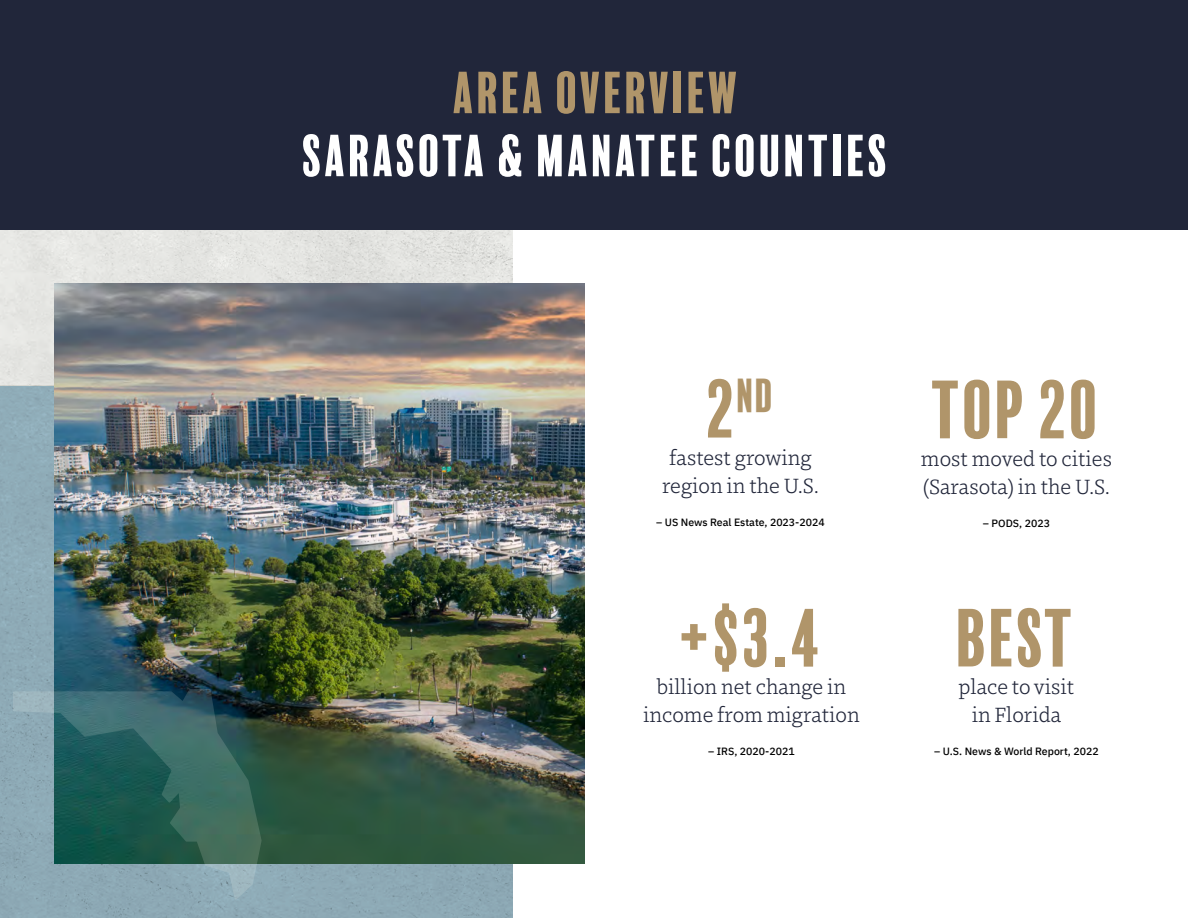
<style>
.page{position:relative;width:1188px;height:918px;background:#fff}
.page>*{position:absolute;margin:0;border:0;box-sizing:border-box;transform-origin:0 0}
.t1{font:75px "Balboa Plus Fill";letter-spacing:-.025em;color:#b0956a}
.t2{font:54px "Balboa Plus Fill";color:#fff}
.t3{font:54px "Balboa Plus Fill";color:#b0956a}
.t4{font:43.65px "Balboa Plus Fill";color:#b0956a}
.t5{font:300 21px/28px "Dovetail MVB";color:#21263a;text-align:center}
.t6{font:500 10.5px "IBM Plex Sans";color:#000}
.s1{font-size:75px}
</style>
<div class="page">
<img style="left:0;top:230px;width:513px;height:156px">
<div style="left:0;top:0;width:1188px;height:230px;background:#21263a"></div>
<div style="left:0;top:386px;width:513px;height:532px;background:#8eaab6"></div>
<img style="left:54px;top:284px;width:531px;height:580px">
<svg style="left:13px;top:689px;width:249px;height:211px"></svg>
<h2 class="t3" style="left:453px;top:63px;width:289px">AREA OVERVIEW</h2>
<h2 class="t2" style="left:302px;top:126px;width:590px">SARASOTA &amp; MANATEE COUNTIES</h2>
<h3 class="t4" style="left:706px;top:371px;width:71px"><span class="s1">2</span>ND</h3>
<p class="t5" style="left:662px;top:443px;width:158px">fastest growing region in the U.S.</p>
<p class="t6" style="left:656px;top:514px;width:170px">– US News Real Estate, 2023-2024</p>
<h1 class="t1" style="left:679px;top:596px;width:147px">+$3.4</h1>
<p class="t5" style="left:643px;top:672px;width:218px">billion net change in income from migration</p>
<p class="t6" style="left:708px;top:743px;width:88px">– IRS, 2020-2021</p>
<h1 class="t1" style="left:931px;top:368px;width:173px">TOP 20</h1>
<p class="t5" style="left:921px;top:444px;width:192px;text-align:left">most moved to cities (Sarasota) in the U.S.</p>
<p class="t6" style="left:983px;top:515px;width:69px">– PODS, 2023</p>
<h1 class="t1" style="left:956px;top:596px;width:123px">BEST</h1>
<p class="t5" style="left:959px;top:672px;width:117px">place to visit in Florida</p>
<p class="t6" style="left:934px;top:743px;width:166px">– U.S. News &amp; World Report, 2022</p>
</div>
